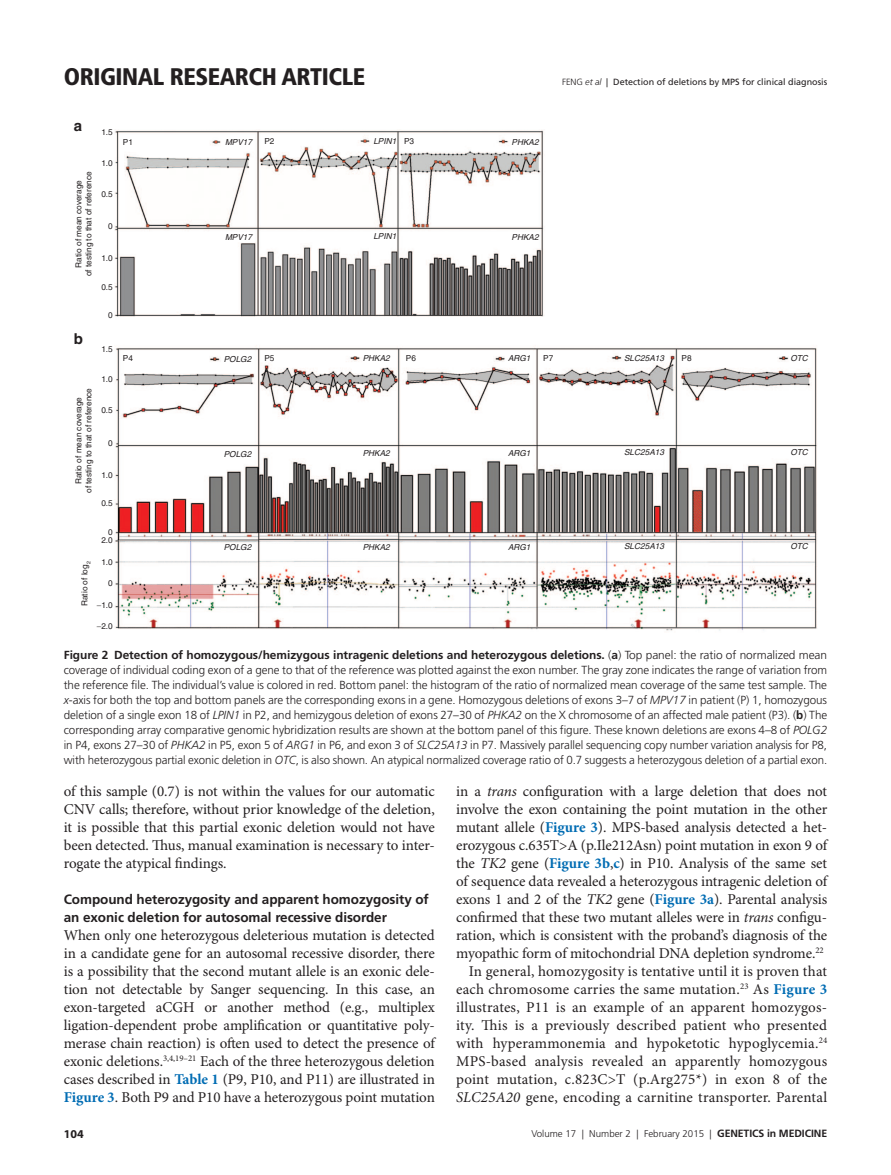
<style>
.page{position:relative;width:891px;height:1175px;background:#fff}
.page>*{position:absolute;margin:0;border:0;box-sizing:border-box;transform-origin:0 0}
.t1{font:900 condensed 24px "Frutiger LT Pro";letter-spacing:-.02em;color:#231f20}
.t2{font:15px/18px "Minion Pro";letter-spacing:-.005em;color:#231f20;text-align:justify}
.t3{font:700 15px "Helvetica";color:#231f20}
.t4{font:700 13.5px/18px "Frutiger LT Pro";letter-spacing:-.005em;color:#231f20}
.t5{font:700 12px "Myriad Pro";color:#231f20}
.t6{font:300 11.7px/15px "Frutiger LT Pro";letter-spacing:-.005em;color:#231f20;text-align:justify}
.t7{font:300 9.75px "Frutiger LT Pro";color:#231f20}
.t8{font:9px "Frutiger LT Pro";color:#231f20}
.t9{font:8.25px/9.9px "Helvetica";color:#231f20;text-align:center}
.t10{font:italic 8.25px "Helvetica";color:#231f20}
.s1{font-weight:300}
.s2{font-weight:300;font-style:italic}
.s3{font-weight:700}
.s4{font-style:italic}
.s5{font-weight:700;color:#006cb3}
.s6{font-weight:700;font-size:10.5px}
</style>
<div class="page">
<img style="left:114px;top:130px;width:703px;height:501px">
<h1 class="t1" style="left:64px;top:62px;width:303px">ORIGINAL RESEARCH ARTICLE</h1>
<p class="t8" style="left:562px;top:76px;width:266px"><span class="s1">FENG</span> <span class="s2">et al</span> | Detection of deletions by MPS for clinical diagnosis</p>
<p class="t3" style="left:74px;top:117px;width:10px">a</p>
<p class="t9" style="left:101px;top:127px;width:13px">1.5</p>
<p class="t9" style="left:74px;top:276px;width:106px;rotate:-90deg">Ratio of mean coverage<br>of testing to that of reference</p>
<p class="t9" style="left:101px;top:158px;width:13px">1.0</p>
<p class="t9" style="left:101px;top:189px;width:13px">0.5</p>
<p class="t9" style="left:108px;top:221px;width:6px">0</p>
<p class="t9" style="left:101px;top:253px;width:13px">1.0</p>
<p class="t9" style="left:101px;top:282px;width:13px">0.5</p>
<p class="t3" style="left:74px;top:330px;width:11px">b</p>
<p class="t9" style="left:108px;top:310px;width:6px">0</p>
<p class="t9" style="left:101px;top:344px;width:13px">1.5</p>
<p class="t9" style="left:74px;top:493px;width:106px;rotate:-90deg">Ratio of mean coverage<br>of testing to that of reference</p>
<p class="t9" style="left:101px;top:374px;width:13px">1.0</p>
<p class="t9" style="left:101px;top:405px;width:13px">0.5</p>
<p class="t9" style="left:108px;top:438px;width:6px">0</p>
<p class="t9" style="left:101px;top:470px;width:13px">1.0</p>
<p class="t9" style="left:101px;top:498px;width:13px">0.5</p>
<p class="t9" style="left:101px;top:527px;width:13px;line-height:8.4px;text-align:right">0<br>2.0</p>
<p class="t9" style="left:101px;top:557px;width:13px">1.0</p>
<p class="t9" style="left:108px;top:578px;width:6px">0</p>
<p class="t9" style="left:97px;top:600px;width:17px">−1.0</p>
<p class="t9" style="left:97px;top:621px;width:17px">−2.0</p>
<p class="t9" style="left:80px;top:606px;width:46px;rotate:-90deg">Ratio of log<sub>2</sub></p>
<p class="t9" style="left:123px;top:137px;width:12px">P1</p>
<p class="t10" style="left:225px;top:137px;width:29px">MPV17</p>
<p class="t9" style="left:264px;top:136px;width:12px">P2</p>
<p class="t9" style="left:404px;top:136px;width:12px">P3</p>
<p class="t10" style="left:373px;top:136px;width:24px">LPIN1</p>
<p class="t10" style="left:512px;top:137px;width:29px">PHKA2</p>
<p class="t10" style="left:225px;top:232px;width:29px">MPV17</p>
<p class="t10" style="left:373px;top:231px;width:24px">LPIN1</p>
<p class="t10" style="left:512px;top:232px;width:29px">PHKA2</p>
<p class="t9" style="left:123px;top:353px;width:12px">P4</p>
<p class="t10" style="left:224px;top:354px;width:29px">POLG2</p>
<p class="t9" style="left:264px;top:353px;width:12px">P5</p>
<p class="t10" style="left:363px;top:354px;width:29px">PHKA2</p>
<p class="t9" style="left:406px;top:353px;width:12px">P6</p>
<p class="t10" style="left:508px;top:354px;width:24px">ARG1</p>
<p class="t9" style="left:543px;top:353px;width:12px">P7</p>
<p class="t10" style="left:624px;top:353px;width:41px">SLC25A13</p>
<p class="t9" style="left:682px;top:353px;width:12px">P8</p>
<p class="t10" style="left:791px;top:353px;width:19px">OTC</p>
<p class="t10" style="left:224px;top:449px;width:29px">POLG2</p>
<p class="t10" style="left:363px;top:448px;width:29px">PHKA2</p>
<p class="t10" style="left:508px;top:448px;width:24px">ARG1</p>
<p class="t10" style="left:624px;top:447px;width:41px">SLC25A13</p>
<p class="t10" style="left:791px;top:447px;width:19px">OTC</p>
<p class="t10" style="left:224px;top:543px;width:29px">POLG2</p>
<p class="t10" style="left:363px;top:542px;width:29px">PHKA2</p>
<p class="t10" style="left:508px;top:542px;width:24px">ARG1</p>
<p class="t10" style="left:624px;top:541px;width:41px">SLC25A13</p>
<p class="t10" style="left:791px;top:541px;width:19px">OTC</p>
<p class="t6" style="left:64px;top:648px;width:765px"><span class="s3">Figure 2 Detection of homozygous/hemizygous intragenic deletions and heterozygous deletions.</span> (<span class="s3">a</span>) Top panel: the ratio of normalized mean coverage of individual coding exon of a gene to that of the reference was plotted against the exon number. The gray zone indicates the range of variation from the reference file. The individual’s value is colored in red. Bottom panel: the histogram of the ratio of normalized mean coverage of the same test sample. The <span class="s4">x</span>-axis for both the top and bottom panels are the corresponding exons in a gene. Homozygous deletions of exons 3–7 of <span class="s4">MPV17</span> in patient (P) 1, homozygous deletion of a single exon 18 of <span class="s4">LPIN1</span> in P2, and hemizygous deletion of exons 27–30 of <span class="s4">PHKA2</span> on the X chromosome of an affected male patient (P3). (<span class="s3">b</span>) The corresponding array comparative genomic hybridization results are shown at the bottom panel of this figure. These known deletions are exons 4–8 of <span class="s4">POLG2 </span>in P4, exons 27–30 of <span class="s4">PHKA2</span> in P5, exon 5 of <span class="s4">ARG1</span> in P6, and exon 3 of <span class="s4">SLC25A13</span> in P7. Massively parallel sequencing copy number variation analysis for P8, with heterozygous partial exonic deletion in <span class="s4">OTC</span>, is also shown. An atypical normalized coverage ratio of 0.7 suggests a heterozygous deletion of a partial exon.</p>
<p class="t2" style="left:64px;top:782px;width:373px">of this sample (0.7) is not within the values for our automatic CNV calls; therefore, without prior knowledge of the deletion, it is possible that this partial exonic deletion would not have been detected. Thus, manual examination is necessary to inter&shy;rogate the atypical findings.</p>
<p class="t4" style="left:64px;top:890px;width:367px">Compound heterozygosity and apparent homozygosity of an exonic deletion for autosomal recessive disorder</p>
<p class="t2" style="left:64px;top:926px;width:373px">When only one heterozygous deleterious mutation is detected in a candidate gene for an autosomal recessive disorder, there is a possibility that the second mutant allele is an exonic dele&shy;tion not detectable by Sanger sequencing. In this case, an exon-targeted aCGH or another method (e.g., multiplex ligation-dependent probe amplification or quantitative poly&shy;merase chain reaction) is often used to detect the presence of exonic deletions.<sup>3,4,19–21</sup> Each of the three heterozygous deletion cases described in <span class="s5">Table 1</span> (P9, P10, and P11) are illustrated in <span class="s5">Figure 3</span>. Both P9 and P10 have a heterozygous point mutation</p>
<p class="t5" style="left:64px;top:1126px;width:21px">104</p>
<p class="t2" style="left:456px;top:782px;width:373px;text-align:right">in a <span class="s4">trans</span> configuration with a large deletion that does not involve the exon containing the point mutation in the other mutant allele (<span class="s5">Figure 3</span>). MPS-based analysis detected a het&shy;erozygous c.635T&gt;A (p.Ile212Asn) point mutation in exon 9 of the <span class="s4">TK2</span> gene (<span class="s5">Figure 3b</span>,<span class="s5">c</span>) in P10. Analysis of the same set of sequence data revealed a heterozygous intragenic deletion of exons 1 and 2 of the <span class="s4">TK2</span> gene (<span class="s5">Figure 3a</span>). Parental analysis confirmed that these two mutant alleles were in <span class="s4">trans</span> configu&shy;ration, which is consistent with the proband’s diagnosis of the myopathic form of mitochondrial DNA depletion syndrome.<sup>22<br></sup>In general, homozygosity is tentative until it is proven that each chromosome carries the same mutation.<sup>23</sup> As <span class="s5">Figure 3 </span>illustrates, P11 is an example of an apparent homozygos&shy;ity. This is a previously described patient who presented with hyperammonemia and hypoketotic hypoglycemia.<sup>24<br></sup>MPS-based analysis revealed an apparently homozygous point mutation, c.823C&gt;T (p.Arg275*) in exon 8 of the <span class="s4">SLC25A20</span> gene, encoding a carnitine transporter. Parental</p>
<p class="t7" style="left:531px;top:1128px;width:297px">Volume 17 | Number 2 | February 2015 | <span class="s6">Genetics in medicine</span></p>
</div>
